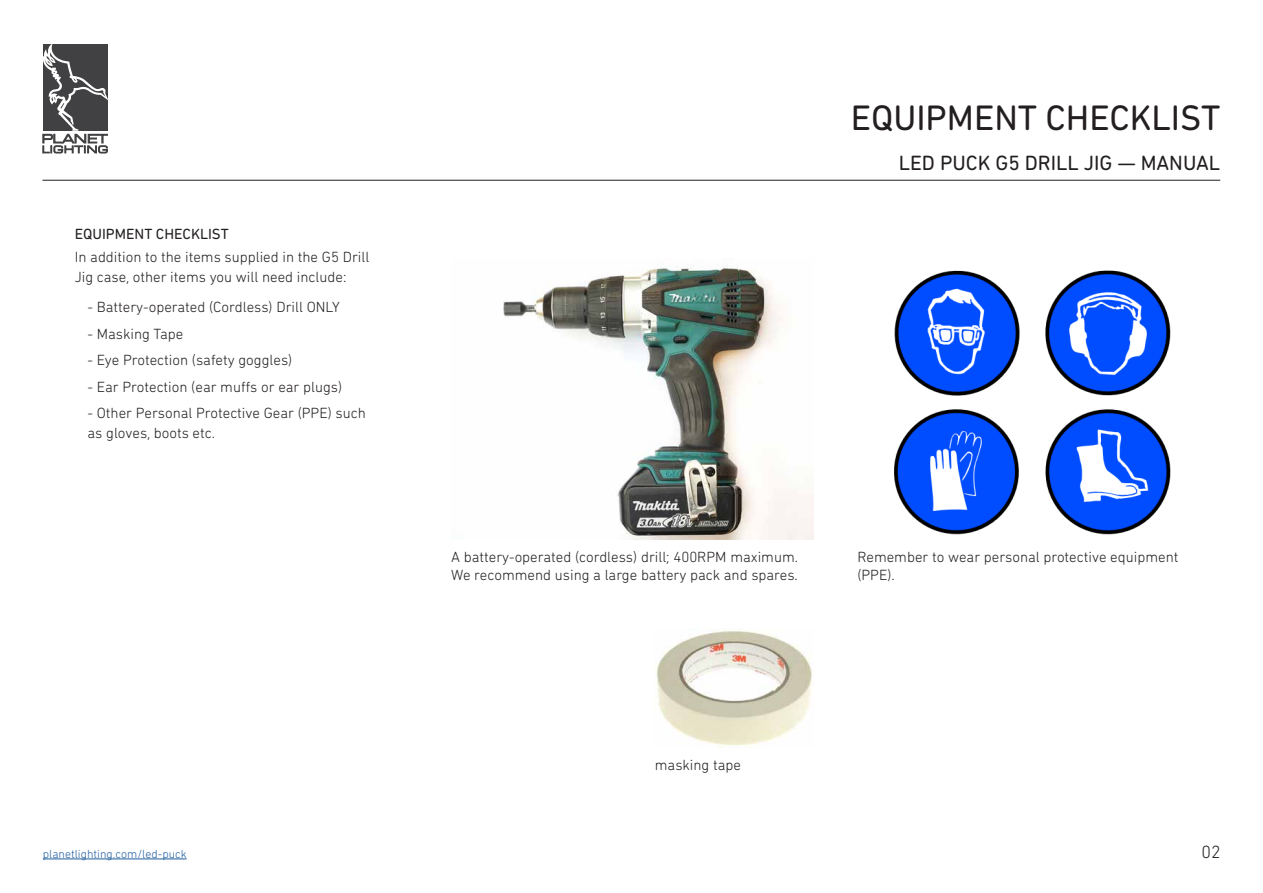
<style>
.page{position:relative;width:1263px;height:893px;background:#fff}
.page>*{position:absolute;margin:0;border:0;box-sizing:border-box;transform-origin:0 0}
.t1{font:36px "DIN Next Rounded LT Pro";color:#231f20}
.t2{font:21px "DIN Next Rounded LT Pro";color:#231f20}
.t3{font:300 18px "DIN Next Rounded LT Pro";color:#231f20}
.t4{font:300 15px/19.8px "DIN Next Rounded LT Pro";color:#231f20}
.t5{font:15px "DIN Next Rounded LT Pro";color:#231f20}
.t6{font:300 12px "DIN Next Rounded LT Pro";color:#215e9f}
</style>
<div class="page">
<hr style="left:43px;top:859px;width:144px;height:1px;background:#215e9f">
<svg style="left:42px;top:44px;width:66px;height:109px"></svg>
<hr style="left:43px;top:180px;width:1177px;height:1px;background:#231f20">
<img style="left:503px;top:265px;width:311px;height:275px">
<img style="left:894px;top:270px;width:277px;height:265px">
<img style="left:656px;top:630px;width:156px;height:117px">
<h1 class="t1" style="left:851px;top:97px;width:371px">EQUIPMENT CHECKLIST</h1>
<p class="t5" style="left:75px;top:226px;width:156px">EQUIPMENT CHECKLIST</p>
<p class="t4" style="left:75px;top:247px;width:296px">In addition to the items supplied in the G5 Drill<br>Jig case, other items you will need include:</p>
<p class="t4" style="left:88px;top:297px;width:254px">- Battery-operated (Cordless) Drill ONLY</p>
<p class="t4" style="left:88px;top:324px;width:97px">- Masking Tape</p>
<p class="t4" style="left:88px;top:350px;width:206px">- Eye Protection (safety goggles)</p>
<p class="t4" style="left:88px;top:377px;width:256px">- Ear Protection (ear muffs or ear plugs)</p>
<p class="t4" style="left:88px;top:403px;width:280px">- Other Personal Protective Gear (PPE) such as gloves, boots etc.</p>
<h2 class="t2" style="left:899px;top:151px;width:323px">LED PUCK G5 DRILL JIG — MANUAL</h2>
<p class="t4" style="left:451px;top:548px;width:348px;line-height:18px">A battery-operated (cordless) drill; 400RPM maximum.<br>We recommend using a large battery pack and spares.</p>
<p class="t4" style="left:857px;top:548px;width:323px;line-height:18px">Remember to wear personal protective equipment (PPE).</p>
<p class="t4" style="left:655px;top:755px;width:88px">masking tape</p>
<p class="t6" style="left:43px;top:847px;width:145px">planetlighting.com/led-puck</p>
<p class="t3" style="left:1201px;top:841px;width:21px">02</p>
</div>
